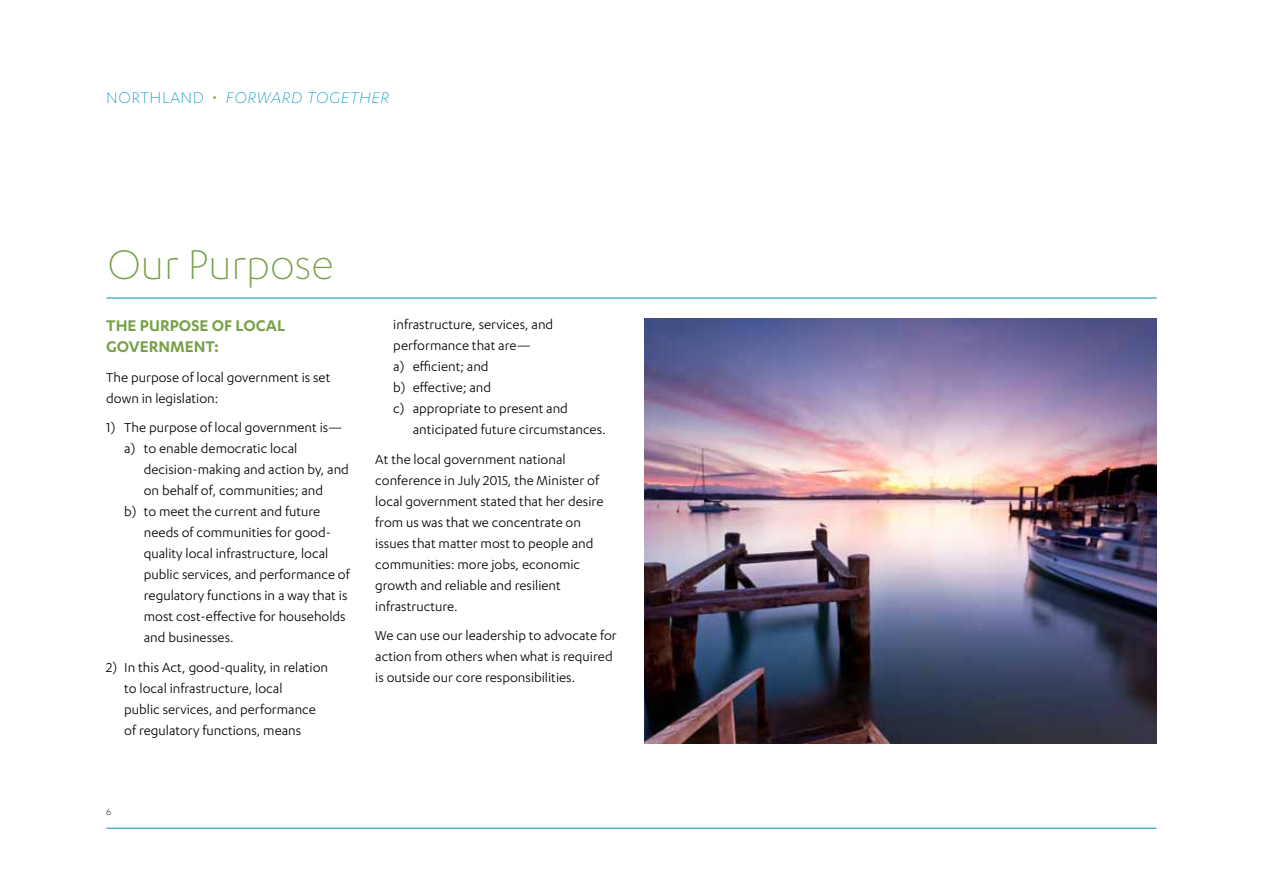
<style>
.page{position:relative;width:1263px;height:893px;background:#fff}
.page>*{position:absolute;margin:0;border:0;box-sizing:border-box;transform-origin:0 0}
.t1{font:300 48px "Karbon";color:#77a048}
.t2{font:600 18px/21px "Karbon";color:#77a048}
.t3{font:italic 300 18px "Karbon";letter-spacing:.03em;color:#0094c2}
.t4{font:15px/21px "Karbon";color:#000}
.t5{font:10.5px "Karbon";color:#414042}
.s1{font-style:normal}
.s2{font-style:normal;color:#77a048}
</style>
<div class="page">
<hr style="left:106px;top:828px;width:1051px;height:1px;background:#0094c2">
<hr style="left:106px;top:298px;width:1051px;height:1px;background:#0094c2">
<img style="left:644px;top:319px;width:513px;height:424px">
<p class="t3" style="left:106px;top:87px;width:285px"><span class="s1">Northlan d</span> <span class="s2">•</span> FORWARD TOGETHER</p>
<h1 class="t1" style="left:107px;top:239px;width:228px">Our Purpose</h1>
<p class="t2" style="left:106px;top:315px;width:170px">THE PURPOSE OF LOCAL<br>GOVERN</p>
<p class="t2" style="left:170px;top:336px;width:50px">MENT:</p>
<p class="t4" style="left:106px;top:366px;width:226px">The purpose of local government is set down in legislation:</p>
<p class="t4" style="left:124px;top:417px;width:220px;text-indent:-18px">1) The purpose of local government is— a) to enable democratic local</p>
<p class="t4" style="left:144px;top:459px;width:207px">decision-making and action by, and</p>
<p class="t4" style="left:144px;top:480px;width:181px">on behalf of, communities; and</p>
<p class="t4" style="left:124px;top:501px;width:198px">b) to meet the current and future</p>
<p class="t4" style="left:144px;top:522px;width:189px">needs of communities for good-</p>
<p class="t4" style="left:144px;top:543px;width:186px">quality local infrastructure, local</p>
<p class="t4" style="left:144px;top:564px;width:207px">public services, and performance of</p>
<p class="t4" style="left:144px;top:585px;width:205px">regulatory functions in a way that is</p>
<p class="t4" style="left:144px;top:606px;width:203px">most cost-effective for households</p>
<p class="t4" style="left:144px;top:627px;width:92px">and businesses.</p>
<p class="t4" style="left:124px;top:656px;width:205px;text-indent:-18px">2) In this Act, good-quality, in relation to local infrastructure, local<br>public services, and performance of regulatory functions, means</p>
<p class="t4" style="left:393px;top:314px;width:161px">infrastructure, services, and</p>
<p class="t4" style="left:393px;top:335px;width:139px">performance that are—</p>
<p class="t4" style="left:393px;top:356px;width:97px">a) efficient; and</p>
<p class="t4" style="left:393px;top:377px;width:99px">b) effective; and</p>
<p class="t4" style="left:393px;top:398px;width:176px">c) appropriate to present and</p>
<p class="t4" style="left:413px;top:419px;width:195px">anticipated future circumstances.</p>
<p class="t4" style="left:375px;top:448px;width:230px">At the local government national conference in July 2015, the Minister of local government stated that her desire from us was that we concentrate on issues that matter most to people and communities: more jobs, economic growth and reliable and resilient infrastructure.</p>
<p class="t4" style="left:375px;top:625px;width:243px">We can use our leadership to advocate for action from others when what is required is outside our core responsibilities.</p>
<p class="t5" style="left:106px;top:806px;width:7px">6</p>
</div>
